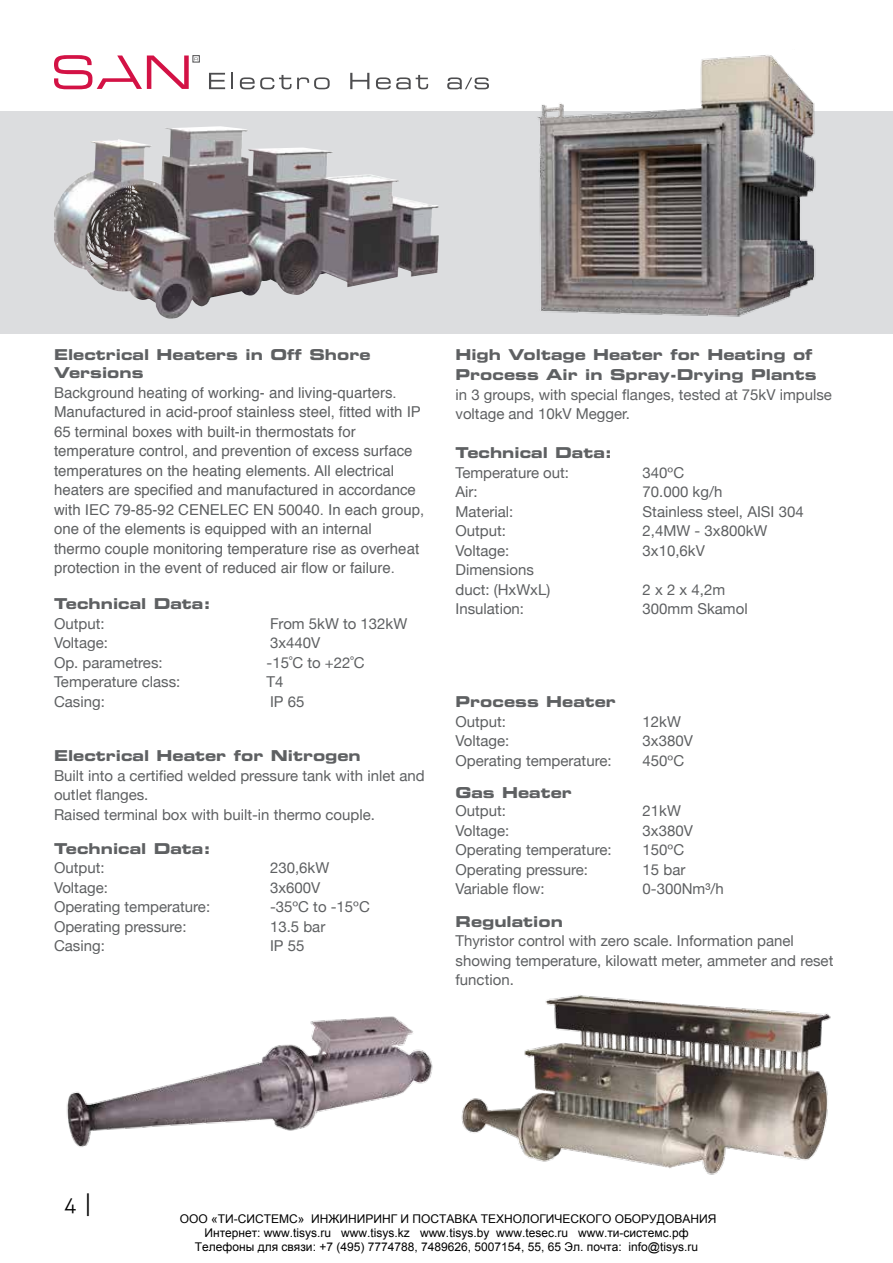
<style>
.page{position:relative;width:893px;height:1263px;background:#fff}
.page>*{position:absolute;margin:0;border:0;box-sizing:border-box;transform-origin:0 0}
.t1{font:300 21px "Aller";color:#000}
.t2{font:15px/19.5px "Helvetica Neue";color:#5e6062}
.t3{font:15px/19.5px "Helvetica";color:#5e6062}
.t4{font:15px/19.8px "Eurostile Bold Extended Two";color:#5e6062}
.t5{font:12px/14.4px "Arial";color:#000;text-align:center}
.s1{font-size:24px}
</style>
<div class="page">
<div style="left:0;top:112px;width:893px;height:222px;background:#dcdddf"></div>
<svg style="left:209px;top:73px;width:16px;height:16px"></svg>
<svg style="left:231px;top:73px;width:2px;height:16px"></svg>
<svg style="left:240px;top:75px;width:90px;height:14px"></svg>
<svg style="left:350px;top:73px;width:19px;height:16px"></svg>
<svg style="left:376px;top:75px;width:52px;height:14px"></svg>
<svg style="left:447px;top:77px;width:42px;height:12px"></svg>
<div style="left:193px;top:55px;width:7px;height:7px;border:1px solid #4d4d4f"></div>
<svg style="left:54px;top:55px;width:144px;height:34px"></svg>
<img style="left:530px;top:55px;width:293px;height:262px">
<img style="left:461px;top:995px;width:370px;height:180px">
<img style="left:66px;top:1016px;width:367px;height:131px">
<img style="left:54px;top:128px;width:385px;height:191px">
<p class="t4" style="left:54px;top:346px;width:318px;line-height:18px">Electrical Heaters in Off Shore<br>Versions</p>
<p class="t3" style="left:54px;top:383px;width:372px">Background heating of working- and living-quarters.<br>Manufactured in acid-proof stainless steel, fitted with IP 65 terminal boxes with built-in thermostats for temperature control, and prevention of excess surface temperatures on the heating elements. All electrical heaters are specified and manufactured in accordance with IEC 79-85-92 CENELEC EN 50040. In each group, one of the elements is equipped with an internal<br>thermo couple monitoring temperature rise as overheat protection in the event of reduced air flow or failure.</p>
<p class="t4" style="left:54px;top:594px;width:158px">Technical Data:</p>
<p class="t2" style="left:54px;top:615px;width:52px">Output:</p>
<p class="t2" style="left:270px;top:615px;width:139px">From 5kW to 132kW</p>
<p class="t2" style="left:54px;top:634px;width:55px">Voltage:</p>
<p class="t2" style="left:270px;top:634px;width:52px">3x440V</p>
<p class="t2" style="left:54px;top:654px;width:110px">Op. parametres:</p>
<p class="t2" style="left:267px;top:654px;width:100px">-15˚C to +22˚C</p>
<p class="t2" style="left:54px;top:673px;width:128px">Temperature class:</p>
<p class="t2" style="left:267px;top:673px;width:18px">T4</p>
<p class="t2" style="left:54px;top:693px;width:52px">Casing:</p>
<p class="t2" style="left:270px;top:693px;width:36px">IP 65</p>
<p class="t4" style="left:54px;top:746px;width:308px">Electrical Heater for Nitrogen</p>
<p class="t2" style="left:54px;top:766px;width:372px">Built into a certified welded pressure tank with inlet and outlet flanges.<br>Raised terminal box with built-in thermo couple.</p>
<p class="t4" style="left:54px;top:838px;width:158px">Technical Data:</p>
<p class="t2" style="left:54px;top:859px;width:52px">Output:</p>
<p class="t2" style="left:270px;top:859px;width:61px">230,6kW</p>
<p class="t2" style="left:54px;top:879px;width:55px">Voltage:</p>
<p class="t2" style="left:270px;top:879px;width:52px">3x600V</p>
<p class="t2" style="left:54px;top:898px;width:158px">Operating temperature:</p>
<p class="t2" style="left:270px;top:898px;width:101px">-35ºC to -15ºC</p>
<p class="t2" style="left:54px;top:918px;width:134px">Operating pressure:</p>
<p class="t2" style="left:270px;top:918px;width:57px">13.5 bar</p>
<p class="t2" style="left:54px;top:937px;width:52px">Casing:</p>
<p class="t2" style="left:270px;top:937px;width:36px">IP 55</p>
<p class="t4" style="left:455px;top:345px;width:363px">High Voltage Heater for Heating of<br>Process Air in Spray-Drying Plants</p>
<p class="t2" style="left:455px;top:385px;width:378px">in 3 groups, with special flanges, tested at 75kV impulse voltage and 10kV Megger.</p>
<p class="t4" style="left:455px;top:443px;width:158px">Technical Data:</p>
<p class="t2" style="left:455px;top:463px;width:115px">Temperature out:</p>
<p class="t2" style="left:643px;top:463px;width:43px">340ºC</p>
<p class="t2" style="left:455px;top:483px;width:24px">Air:</p>
<p class="t2" style="left:643px;top:483px;width:81px">70.000 kg/h</p>
<p class="t2" style="left:455px;top:502px;width:59px">Material:</p>
<p class="t2" style="left:643px;top:502px;width:163px">Stainless steel, AISI 304</p>
<p class="t2" style="left:455px;top:522px;width:52px">Output:</p>
<p class="t2" style="left:643px;top:522px;width:126px">2,4MW - 3x800kW</p>
<p class="t2" style="left:455px;top:541px;width:55px">Voltage:</p>
<p class="t2" style="left:643px;top:541px;width:64px">3x10,6kV</p>
<p class="t2" style="left:455px;top:561px;width:96px">Dimensions duct: (HxWxL)</p>
<p class="t2" style="left:643px;top:580px;width:84px">2 x 2 x 4,2m</p>
<p class="t2" style="left:455px;top:600px;width:70px">Insulation:</p>
<p class="t2" style="left:643px;top:600px;width:107px">300mm Skamol</p>
<p class="t4" style="left:455px;top:692px;width:162px">Process Heater</p>
<p class="t2" style="left:455px;top:713px;width:52px">Output:</p>
<p class="t2" style="left:643px;top:713px;width:40px">12kW</p>
<p class="t2" style="left:455px;top:732px;width:55px">Voltage:</p>
<p class="t2" style="left:643px;top:732px;width:52px">3x380V</p>
<p class="t2" style="left:455px;top:752px;width:158px">Operating temperature:</p>
<p class="t2" style="left:643px;top:752px;width:43px">450ºC</p>
<p class="t4" style="left:455px;top:783px;width:118px">Gas Heater</p>
<p class="t2" style="left:455px;top:802px;width:52px">Output:</p>
<p class="t2" style="left:643px;top:802px;width:40px">21kW</p>
<p class="t2" style="left:455px;top:821px;width:55px">Voltage:</p>
<p class="t2" style="left:643px;top:821px;width:52px">3x380V</p>
<p class="t2" style="left:455px;top:841px;width:158px">Operating temperature:</p>
<p class="t2" style="left:643px;top:841px;width:43px">150ºC</p>
<p class="t2" style="left:455px;top:860px;width:134px">Operating pressure:</p>
<p class="t2" style="left:643px;top:860px;width:44px">15 bar</p>
<p class="t2" style="left:455px;top:880px;width:91px">Variable flow:</p>
<p class="t2" style="left:643px;top:880px;width:83px">0-300Nm³/h</p>
<p class="t4" style="left:455px;top:911px;width:109px">Regulation</p>
<p class="t2" style="left:455px;top:932px;width:379px">Thyristor control with zero scale. Information panel showing temperature, kilowatt meter, ammeter and reset function.</p>
<h1 class="t1" style="left:64px;top:1191px;width:30px">4 <span class="s1">|</span></h1>
<p class="t5" style="left:180px;top:1211px;width:538px">ООО «ТИ-СИСТЕМС» ИНЖИНИРИНГ И ПОСТАВКА ТЕХНОЛОГИЧЕСКОГО ОБОРУДОВАНИЯ<br>Интернет: www.tisys.ru www.tisys.kz www.tisys.by www.tesec.ru www.ти-системс.рф<br>Телефоны для связи: +7 (495) 7774788, 7489626, 5007154, 55, 65 Эл. почта: info@tisys.ru</p>
</div>
